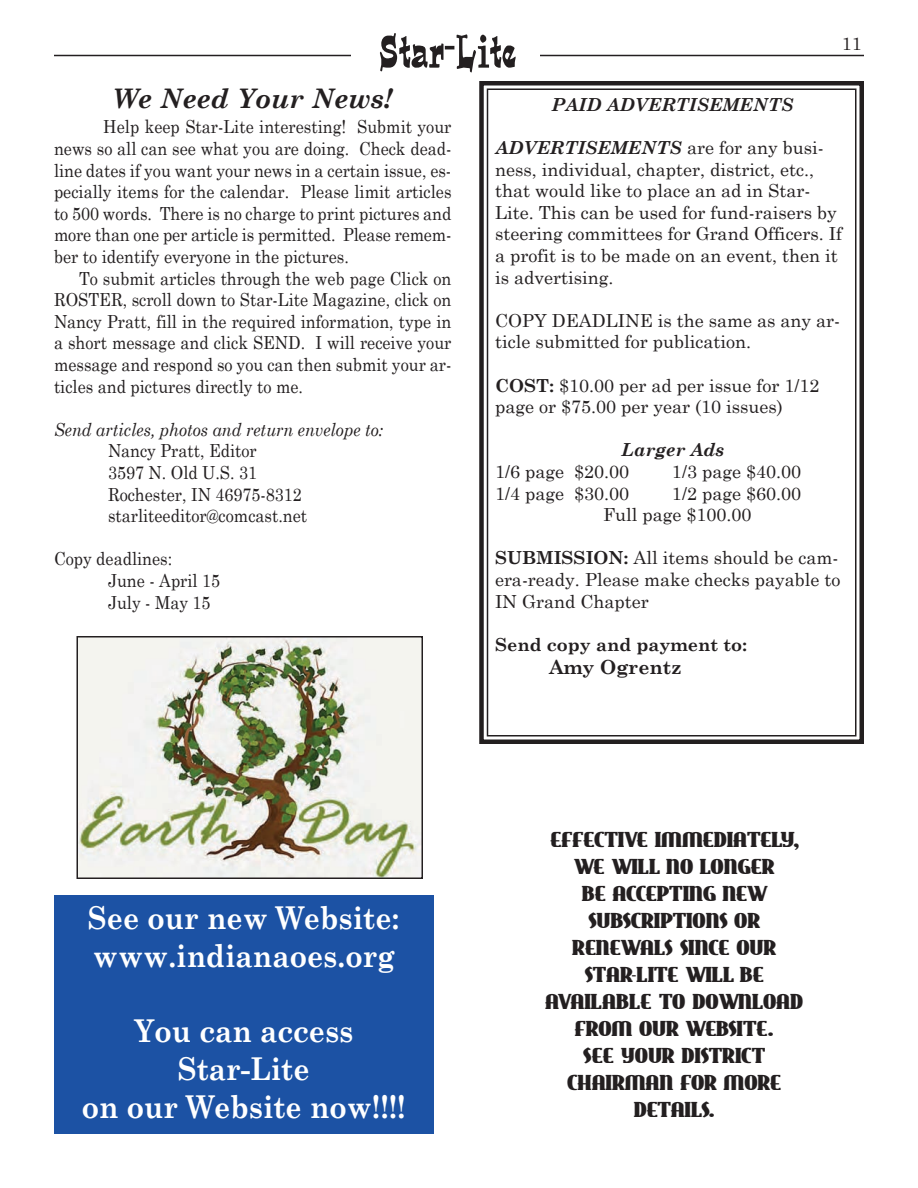
<style>
.page{position:relative;width:918px;height:1188px;background:#fff}
.page>*{position:absolute;margin:0;border:0;box-sizing:border-box;transform-origin:0 0}
.t1{font:700 31.5px/37.8px "Century Schoolbook";color:#fff;scale:.9 1}
.t2{font:italic 700 27px "Century Schoolbook";color:#231f20}
.t3{font:21px/27px "East Market";color:#231f20;text-align:center}
.t4{font:700 19.5px "Century Schoolbook";color:#231f20}
.t5{font:18px/21.6px "Century Schoolbook";color:#231f20;text-align:justify;scale:.9 1}
.t6{font:18px/21.6px "Century Schoolbook";color:#231f20}
.t7{font:italic 18px "Century Schoolbook";color:#231f20;scale:.9 1}
.t8{font:italic 700 18px "Century Schoolbook";color:#231f20}
.t9{font:700 18px "Century Schoolbook";color:#231f20}
.s1{font-weight:700;font-style:italic}
.s2{font-weight:700}
</style>
<div class="page">
<div style="left:479px;top:81px;width:385px;height:663px;border:4px solid #231f20"></div>
<div style="left:487px;top:88px;width:369px;height:648px;border:2px solid #231f20"></div>
<div style="left:54px;top:896px;width:380px;height:238px;background:#1c52a4"></div>
<svg style="left:380px;top:33px;width:136px;height:39px"></svg>
<hr style="left:54px;top:55px;width:297px;height:1px;background:#231f20">
<hr style="left:540px;top:55px;width:324px;height:1px;background:#231f20">
<img style="left:79px;top:639px;width:341px;height:237px">
<div style="left:76px;top:636px;width:347px;height:243px;border:2px solid #231f20"></div>
<h2 class="t2" style="left:113px;top:81px;width:282px">We Need Your News!</h2>
<p class="t5" style="left:54px;top:116px;width:443px;text-indent:49px">Help keep Star-Lite interesting! Submit your news so all can see what you are doing. Check dead&shy;line dates if you want your news in a certain issue, es&shy;pecially items for the calendar. Please limit articles to 500 words. There is no charge to print pictures and more than one per article is permitted. Please remem&shy;ber to identify everyone in the pictures.</p>
<p class="t5" style="left:54px;top:267px;width:443px;text-indent:25px">To submit articles through the web page Click on ROSTER, scroll down to Star-Lite Magazine, click on Nancy Pratt, fill in the required information, type in a short message and click SEND. I will receive your message and respond so you can then submit your ar&shy;ticles and pictures directly to me.</p>
<p class="t7" style="left:54px;top:418px;width:367px">Send articles, photos and return envelope to:</p>
<p class="t5" style="left:108px;top:440px;width:223px;text-align:left">Nancy Pratt, Editor<br>3597 N. Old U.S. 31<br>Rochester, IN 46975-8312 starliteeditor@comcast.net</p>
<p class="t5" style="left:108px;top:548px;width:126px;text-align:left;text-indent:-54px">Copy deadlines:<br>June - April 15<br>July - May 15</p>
<p class="t6" style="left:842px;top:32px;width:22px">11</p>
<p class="t8" style="left:552px;top:93px;width:243px">PAID ADVERTISEMENTS</p>
<p class="t6" style="left:495px;top:136px;width:349px"><span class="s1">ADVERTISEMENTS</span> are for any busi&shy;ness, individual, chapter, district, etc., that would like to place an ad in Star-Lite. This can be used for fund-raisers by steering committees for Grand Officers. If a profit is to be made on an event, then it is advertising.</p>
<p class="t6" style="left:495px;top:309px;width:347px">COPY DEADLINE is the same as any ar&shy;ticle submitted for publication.</p>
<p class="t6" style="left:495px;top:374px;width:326px"><span class="s2">COST:</span> $10.00 per ad per issue for 1/12 page or $75.00 per year (10 issues)</p>
<p class="t8" style="left:621px;top:439px;width:104px">Larger Ads</p>
<p class="t6" style="left:495px;top:460px;width:136px">1/6 page $20.00</p>
<p class="t6" style="left:672px;top:460px;width:131px">1/3 page $40.00</p>
<p class="t6" style="left:495px;top:482px;width:136px">1/4 page $30.00</p>
<p class="t6" style="left:603px;top:482px;width:200px;text-indent:69px">1/2 page $60.00<br>Full page $100.00</p>
<p class="t6" style="left:495px;top:547px;width:347px;text-align:justify"><span class="s2">SuBMISSION:</span> All items should be cam&shy;era-ready. Please make checks payable to IN Grand Chapter</p>
<p class="t9" style="left:495px;top:633px;width:254px">Send copy and payment to:</p>
<p class="t4" style="left:549px;top:654px;width:134px">Amy Ogrentz</p>
<h1 class="t1" style="left:88px;top:898px;width:348px">See our new Website: www.indianaoes.org</h1>
<h1 class="t1" style="left:82px;top:1011px;width:361px;text-align:center">you can access<br>Star-Lite<br>on our Website now!!!!</h1>
<p class="t3" style="left:545px;top:828px;width:260px">EFFECTIVE IMMEDIATELY,<br>WE WILL NO LONGER<br>BE ACCEPTING NEW<br>SUBSCRIPTIONS OR<br>RENEWALS SINCE OUR<br>STAR-LITE WILL BE<br>AVAILABLE TO DOWNLOAD<br>FROM OUR WEBSITE.<br>SEE YOUR DISTRICT<br>CHAIRMAN FOR MORE<br>DETAILS.</p>
</div>
